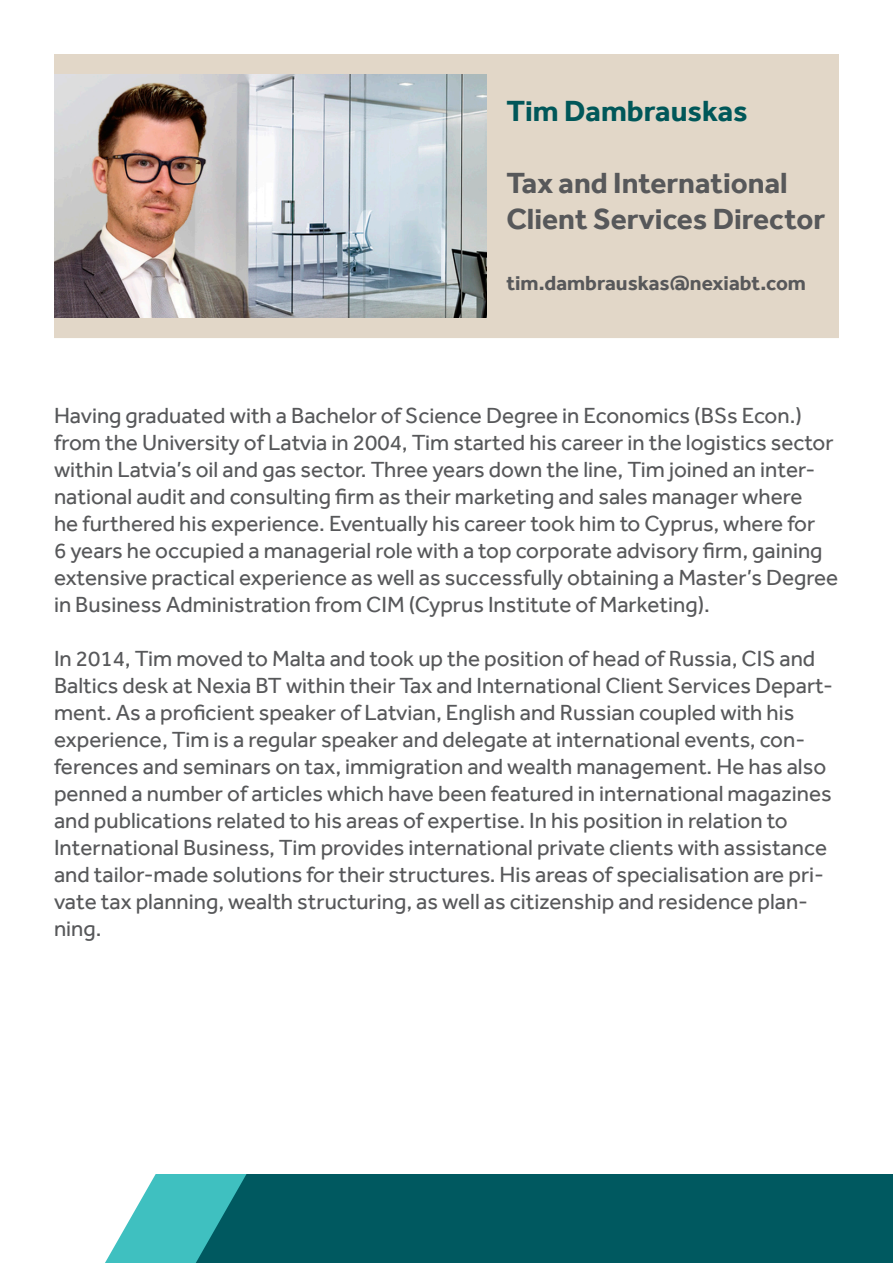
<style>
.page{position:relative;width:893px;height:1263px;background:#fff}
.page>*{position:absolute;margin:0;border:0;box-sizing:border-box;transform-origin:0 0}
.t1{font:700 30px/36px "Effra";color:#57585a}
.t2{font:700 30px "Effra";color:#005759}
.t3{font:22.5px/27px "Effra";color:#57585a}
.t4{font:700 21px "Effra";color:#57585a}
</style>
<div class="page">
<svg style="left:105px;top:1174px;width:91px;height:89px"></svg>
<div style="left:196px;top:1174px;width:697px;height:89px;background:#005960"></div>
<div style="left:54px;top:54px;width:785px;height:284px;background:#e2d7c8"></div>
<img style="left:54px;top:75px;width:432px;height:243px">
<p class="t2" style="left:506px;top:93px;width:243px">Tim Dambrauskas</p>
<p class="t1" style="left:506px;top:164px;width:320px">Tax and International<br>Client Services Director</p>
<p class="t4" style="left:506px;top:270px;width:301px">tim.dambrauskas@nexiabt.com</p>
<p class="t3" style="left:54px;top:402px;width:786px">Having graduated with a Bachelor of Science Degree in Economics (BSs Econ.) from the University of Latvia in 2004, Tim started his career in the logistics sector within Latvia’s oil and gas sector. Three years down the line, Tim joined an inter&shy;national audit and consulting firm as their marketing and sales manager where<br>he furthered his experience. Eventually his career took him to Cyprus, where for<br>6 years he occupied a managerial role with a top corporate advisory firm, gaining extensive practical experience as well as successfully obtaining a Master’s Degree in Business Administration from CIM (Cyprus Institute of Marketing).</p>
<p class="t3" style="left:54px;top:645px;width:780px">In 2014, Tim moved to Malta and took up the position of head of Russia, CIS and Baltics desk at Nexia BT within their Tax and International Client Services Depart&shy;ment. As a proficient speaker of Latvian, English and Russian coupled with his experience, Tim is a regular speaker and delegate at international events, con&shy;ferences and seminars on tax, immigration and wealth management. He has also penned a number of articles which have been featured in international magazines and publications related to his areas of expertise. In his position in relation to International Business, Tim provides international private clients with assistance and tailor-made solutions for their structures. His areas of specialisation are pri&shy;vate tax planning, wealth structuring, as well as citizenship and residence plan&shy;ning.</p>
</div>
